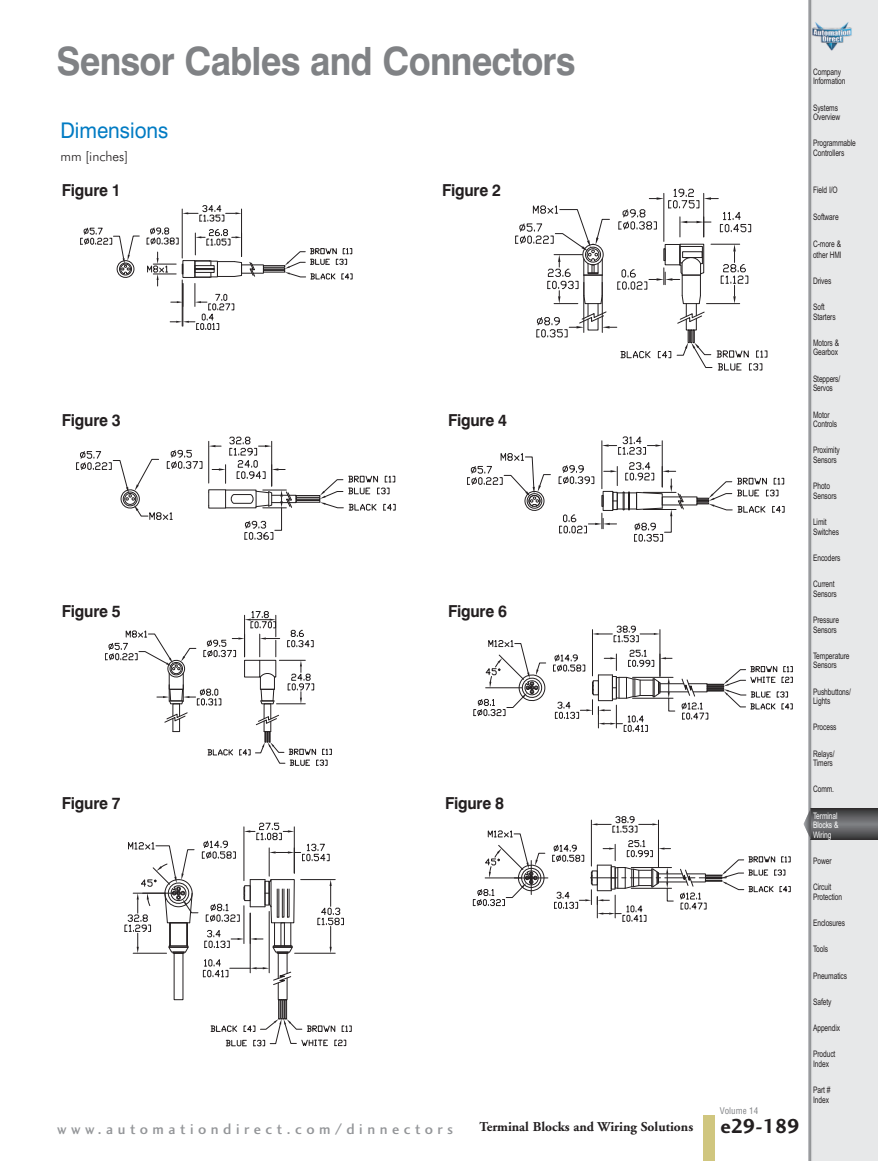
<style>
.page{position:relative;width:878px;height:1161px;background:#fff}
.page>*{position:absolute;margin:0;border:0;box-sizing:border-box;transform-origin:0 0}
.t1{font:700 39px "Swiss 721 BT";letter-spacing:-.025em;color:#808285;scale:.93 1}
.t2{font:21.6px "Swiss 721 BT";color:#007bc3;scale:.95 1}
.t3{font:21px "Charlotte Sans Bold Plain";letter-spacing:-.02em;color:#231f20}
.t4{font:700 16.5px "Swiss 721 BT";letter-spacing:-.015em;color:#231f20;scale:.95 1}
.t5{font:15px "Charlotte Sans Medium Plain";letter-spacing:.305em;color:#939598}
.t6{font:700 13.5px "Adobe Garamond";color:#231f20}
.t7{font:300 13.5px "Futura BT";color:#231f20}
.t8{font:9px/9.6px "Arial Narrow";letter-spacing:-.01em;color:#231f20;scale:.9 1}
.t9{font:9px/9.6px "Arial Narrow";letter-spacing:-.01em;color:#fff;text-align:justify;scale:.9 1}
.t10{font:condensed 9px "Helvetica";color:#808285}
</style>
<div class="page">
<div style="left:808px;top:0;width:70px;height:1161px;background:#e7e8e9"></div>
<svg style="left:810px;top:808px;width:68px;height:32px;background:#59595b"></svg>
<svg style="left:803px;top:808px;width:7px;height:32px"></svg>
<div style="left:703px;top:1115px;width:11px;height:46px;background:#d0c67f"></div>
<div style="left:263px;top:265px;width:22px;height:3px;border:1px solid #231f20"></div>
<div style="left:263px;top:268px;width:22px;height:2px;border:1px solid #231f20"></div>
<div style="left:263px;top:270px;width:22px;height:2px;border:1px solid #231f20"></div>
<svg style="left:146px;top:205px;width:118px;height:125px"></svg>
<svg style="left:285px;top:248px;width:67px;height:32px"></svg>
<svg style="left:80px;top:227px;width:60px;height:51px"></svg>
<svg style="left:515px;top:189px;width:252px;height:182px"></svg>
<svg style="left:105px;top:611px;width:226px;height:155px"></svg>
<svg style="left:473px;top:640px;width:73px;height:77px"></svg>
<svg style="left:553px;top:626px;width:239px;height:106px"></svg>
<svg style="left:320px;top:475px;width:75px;height:36px"></svg>
<div style="left:289px;top:495px;width:7px;height:8px;border:1px solid #231f20"></div>
<div style="left:296px;top:495px;width:24px;height:3px;border:1px solid #231f20"></div>
<div style="left:296px;top:498px;width:24px;height:2px;border:1px solid #231f20"></div>
<div style="left:296px;top:500px;width:24px;height:3px;border:1px solid #231f20"></div>
<svg style="left:208px;top:437px;width:84px;height:103px"></svg>
<svg style="left:76px;top:449px;width:126px;height:71px"></svg>
<svg style="left:467px;top:453px;width:84px;height:58px"></svg>
<svg style="left:558px;top:437px;width:226px;height:105px"></svg>
<svg style="left:473px;top:816px;width:317px;height:106px"></svg>
<div style="left:60px;top:603px;width:63px;height:24px;background:#fff"></div>
<svg style="left:210px;top:1019px;width:141px;height:28px"></svg>
<div style="left:278px;top:999px;width:2px;height:20px;border:1px solid #231f20"></div>
<div style="left:280px;top:999px;width:2px;height:20px;border:1px solid #231f20"></div>
<div style="left:282px;top:999px;width:2px;height:20px;border:1px solid #231f20"></div>
<div style="left:285px;top:999px;width:2px;height:20px;border:1px solid #231f20"></div>
<svg style="left:125px;top:823px;width:219px;height:177px"></svg>
<h1 class="t1" style="left:57px;top:39px;width:559px">Sensor Cables and Connectors</h1>
<h2 class="t2" style="left:60px;top:118px;width:115px">Dimensions</h2>
<h3 class="t7" style="left:60px;top:148px;width:69px">mm [inches]</h3>
<h3 class="t4" style="left:62px;top:181px;width:64px">Figure 1</h3>
<h3 class="t4" style="left:442px;top:181px;width:64px">Figure 2</h3>
<h3 class="t4" style="left:62px;top:411px;width:64px">Figure 3</h3>
<h3 class="t4" style="left:448px;top:411px;width:64px">Figure 4</h3>
<h3 class="t4" style="left:62px;top:601px;width:64px">Figure 5</h3>
<h3 class="t4" style="left:62px;top:794px;width:64px">Figure 7</h3>
<h3 class="t4" style="left:448px;top:601px;width:64px">Figure 6</h3>
<h3 class="t4" style="left:445px;top:794px;width:64px">Figure 8</h3>
<p class="t10" style="left:720px;top:1107px;width:40px">Volume 14</p>
<h3 class="t5" style="left:57px;top:1120px;width:398px">www.automationdirect.com/dinnectors</h3>
<h3 class="t6" style="left:479px;top:1121px;width:215px">Terminal Blocks and Wiring Solutions</h3>
<h3 class="t3" style="left:720px;top:1114px;width:81px">e29-189</h3>
<p class="t8" style="left:813px;top:67px;width:38px">Company<br>Information</p>
<p class="t8" style="left:813px;top:103px;width:32px">Systems<br>Overview</p>
<p class="t8" style="left:813px;top:139px;width:49px">Programmable<br>Controllers</p>
<p class="t8" style="left:813px;top:185px;width:29px">Field I/O</p>
<p class="t8" style="left:813px;top:212px;width:30px">Software</p>
<p class="t8" style="left:813px;top:239px;width:33px;line-height:10.5px">C-more &amp; other HMI</p>
<p class="t8" style="left:813px;top:276px;width:22px">Drives</p>
<p class="t8" style="left:813px;top:302px;width:27px">Soft<br>Starters</p>
<p class="t8" style="left:813px;top:338px;width:31px">Motors &amp;<br>Gearbox</p>
<p class="t8" style="left:813px;top:374px;width:32px">Steppers/<br>Servos</p>
<p class="t8" style="left:813px;top:410px;width:28px">Motor<br>Controls</p>
<p class="t8" style="left:813px;top:445px;width:31px">Proximity<br>Sensors</p>
<p class="t8" style="left:813px;top:481px;width:28px">Photo<br>Sensors</p>
<p class="t8" style="left:813px;top:517px;width:30px">Limit<br>Switches</p>
<p class="t8" style="left:813px;top:553px;width:32px">Encoders</p>
<p class="t8" style="left:813px;top:579px;width:28px">Current<br>Sensors</p>
<p class="t8" style="left:813px;top:615px;width:30px">Pressure<br>Sensors</p>
<p class="t8" style="left:813px;top:651px;width:42px">Temperature<br>Sensors</p>
<p class="t8" style="left:813px;top:687px;width:44px">Pushbuttons/<br>Lights</p>
<p class="t8" style="left:813px;top:723px;width:28px">Process</p>
<p class="t8" style="left:813px;top:749px;width:26px">Relays/<br>Timers</p>
<p class="t8" style="left:813px;top:785px;width:25px">Comm.</p>
<p class="t9" style="left:813px;top:811px;width:30px">Terminal Blocks &amp; Wiring</p>
<p class="t8" style="left:813px;top:856px;width:22px">Power</p>
<p class="t8" style="left:813px;top:882px;width:34px">Circuit<br>Protection</p>
<p class="t8" style="left:813px;top:918px;width:37px">Enclosures</p>
<p class="t8" style="left:813px;top:945px;width:18px">Tools</p>
<p class="t8" style="left:813px;top:971px;width:39px">Pneumatics</p>
<p class="t8" style="left:813px;top:997px;width:22px">Safety</p>
<p class="t8" style="left:813px;top:1023px;width:32px">Appendix</p>
<p class="t8" style="left:813px;top:1049px;width:26px">Product<br>Index</p>
<p class="t8" style="left:813px;top:1085px;width:21px">Part #<br>Index</p>
</div>
